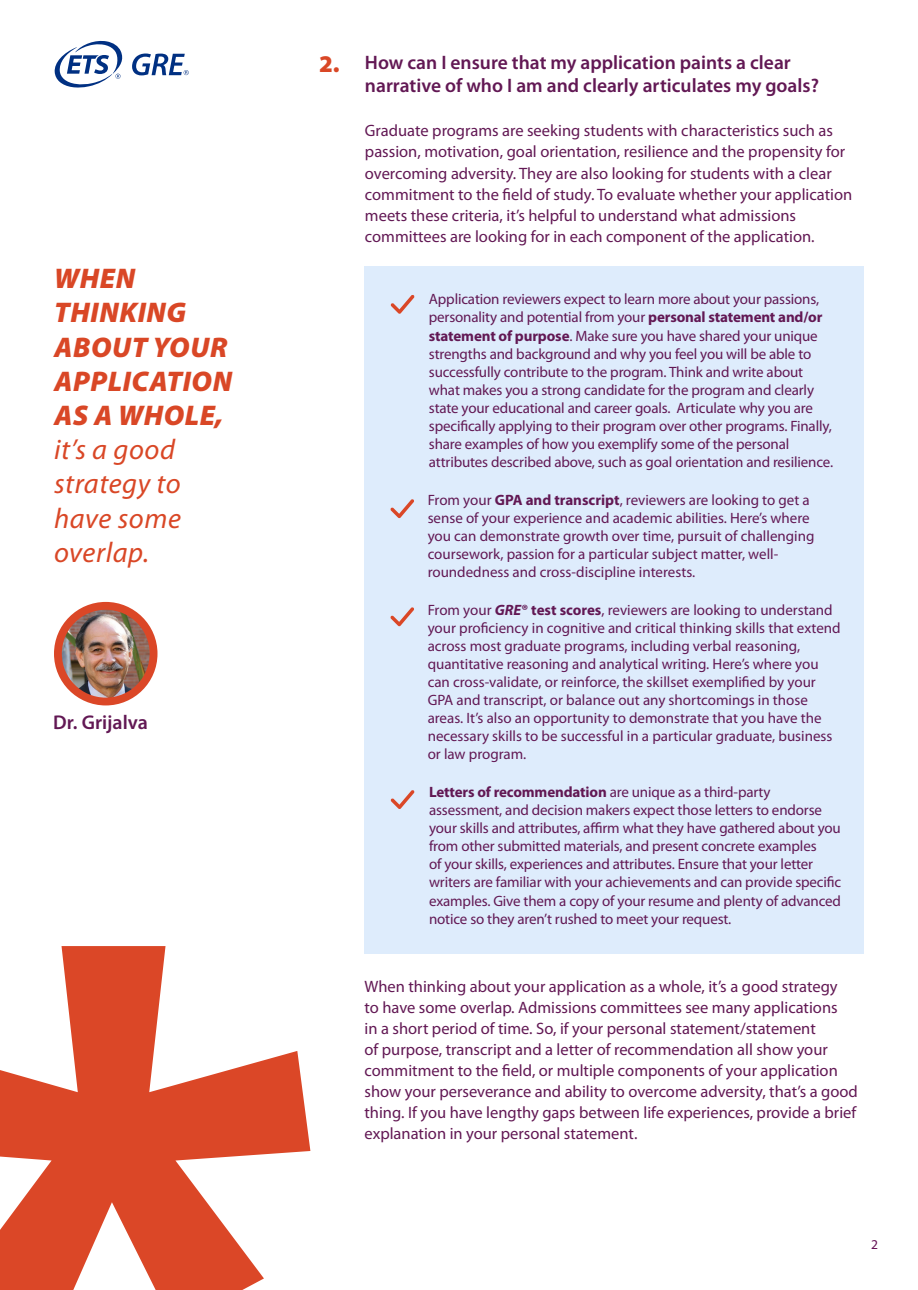
<style>
.page{position:relative;width:918px;height:1290px;background:#fff}
.page>*{position:absolute;margin:0;border:0;box-sizing:border-box;transform-origin:0 0}
.Pull_out_quote{font:italic 900 28.5px/34.2px "Myriad Pro";letter-spacing:.02em;color:#d94726}
.Pull_out_quote-2{font:italic 28.5px/34.2px "Myriad Pro";letter-spacing:.02em;color:#d94726}
.Question{font:900 24px "Myriad Pro";color:#d94726}
.SME_Name_Profile{font:600 19.95px "Myriad Pro";color:#621854}
.Question-2{font:600 19.5px/23.4px "Myriad Pro";color:#621854}
.Body_copy{font:16.5px/21px "Myriad Pro";color:#621854}
.Bullets{font:15px/18px "Myriad Pro";letter-spacing:-.01em;color:#621854}
.t1{font:13.5px "Myriad Pro";color:#630f54}
.s1{font-weight:700}
.s2{font-weight:700;font-style:italic}
</style>
<div class="page">
<div style="left:364px;top:267px;width:500px;height:687px;background:#deecfc"></div>
<svg style="left:391px;top:295px;width:24px;height:19px"></svg>
<svg style="left:391px;top:790px;width:24px;height:19px"></svg>
<svg style="left:54px;top:40px;width:69px;height:48px"></svg>
<svg style="left:132px;top:53px;width:57px;height:22px"></svg>
<img style="left:58px;top:606px;width:96px;height:95px;border-radius:48px">
<div style="left:54px;top:602px;width:103px;height:103px;border:8px solid #db4727;border-radius:50%"></div>
<svg style="left:0;top:946px;width:310px;height:343px;fill:#db4727"></svg>
<svg style="left:390px;top:499px;width:24px;height:19px"></svg>
<svg style="left:390px;top:607px;width:24px;height:19px"></svg>
<h2 class="Pull_out_quote" style="left:54px;top:260px;width:179px">WHEN<br>THINKING<br>ABOUT YOUR<br>APPLICATION<br>AS A WHOLE,</h2>
<h2 class="Pull_out_quote-2" style="left:54px;top:432px;width:128px">it’s a good strategy to have some overlap.</h2>
<h2 class="SME_Name_Profile" style="left:53px;top:710px;width:96px">Dr. Grijalva</h2>
<h2 class="Question" style="left:319px;top:48px;width:22px">2.</h2>
<h2 class="Question-2" style="left:365px;top:50px;width:456px">How can I ensure that my application paints a clear narrative of who I am and clearly articulates my goals?</h2>
<p class="Body_copy" style="left:365px;top:120px;width:489px">Graduate programs are seeking students with characteristics such as passion, motivation, goal orientation, resilience and the propensity for overcoming adversity. They are also looking for students with a clear commitment to the field of study. To evaluate whether your application meets these criteria, it’s helpful to understand what admissions committees are looking for in each component of the application.</p>
<p class="Bullets" style="left:429px;top:290px;width:406px">Application reviewers expect to learn more about your passions, personality and potential from your <span class="s1">personal statement and/or statement of purpose</span>. Make sure you have shared your unique strengths and background and why you feel you will be able to successfully contribute to the program. Think and write about what makes you a strong candidate for the program and clearly state your educational and career goals. Articulate why you are specifically applying to their program over other programs. Finally, share examples of how you exemplify some of the personal attributes described above, such as goal orientation and resilience.</p>
<p class="Bullets" style="left:428px;top:490px;width:388px">From your <span class="s1">GPA and transcript</span>, reviewers are looking to get a sense of your experience and academic abilities. Here’s where you can demonstrate growth over time, pursuit of challenging coursework, passion for a particular subject matter, well&shy;roundedness and cross-discipline interests.</p>
<p class="Bullets" style="left:428px;top:601px;width:415px">From your <span class="s2">GRE</span><span class="s1">® test scores</span>, reviewers are looking to understand your proficiency in cognitive and critical thinking skills that extend across most graduate programs, including verbal reasoning, quantitative reasoning and analytical writing. Here’s where you can cross-validate, or reinforce, the skillset exemplified by your GPA and transcript, or balance out any shortcomings in those areas. It’s also an opportunity to demonstrate that you have the necessary skills to be successful in a particular graduate, business or law program.</p>
<p class="Bullets" style="left:429px;top:783px;width:414px"><span class="s1">Letters of recommendation</span> are unique as a third-party assessment, and decision makers expect those letters to endorse your skills and attributes, affirm what they have gathered about you from other submitted materials, and present concrete examples<br>of your skills, experiences and attributes. Ensure that your letter writers are familiar with your achievements and can provide specific examples. Give them a copy of your resume and plenty of advanced notice so they aren’t rushed to meet your request.</p>
<p class="Body_copy" style="left:365px;top:975px;width:495px">When thinking about your application as a whole, it’s a good strategy<br>to have some overlap. Admissions committees see many applications<br>in a short period of time. So, if your personal statement/statement<br>of purpose, transcript and a letter of recommendation all show your commitment to the field, or multiple components of your application show your perseverance and ability to overcome adversity, that’s a good thing. If you have lengthy gaps between life experiences, provide a brief explanation in your personal statement.</p>
<p class="t1" style="left:871px;top:1236px;width:8px">2</p>
</div>
